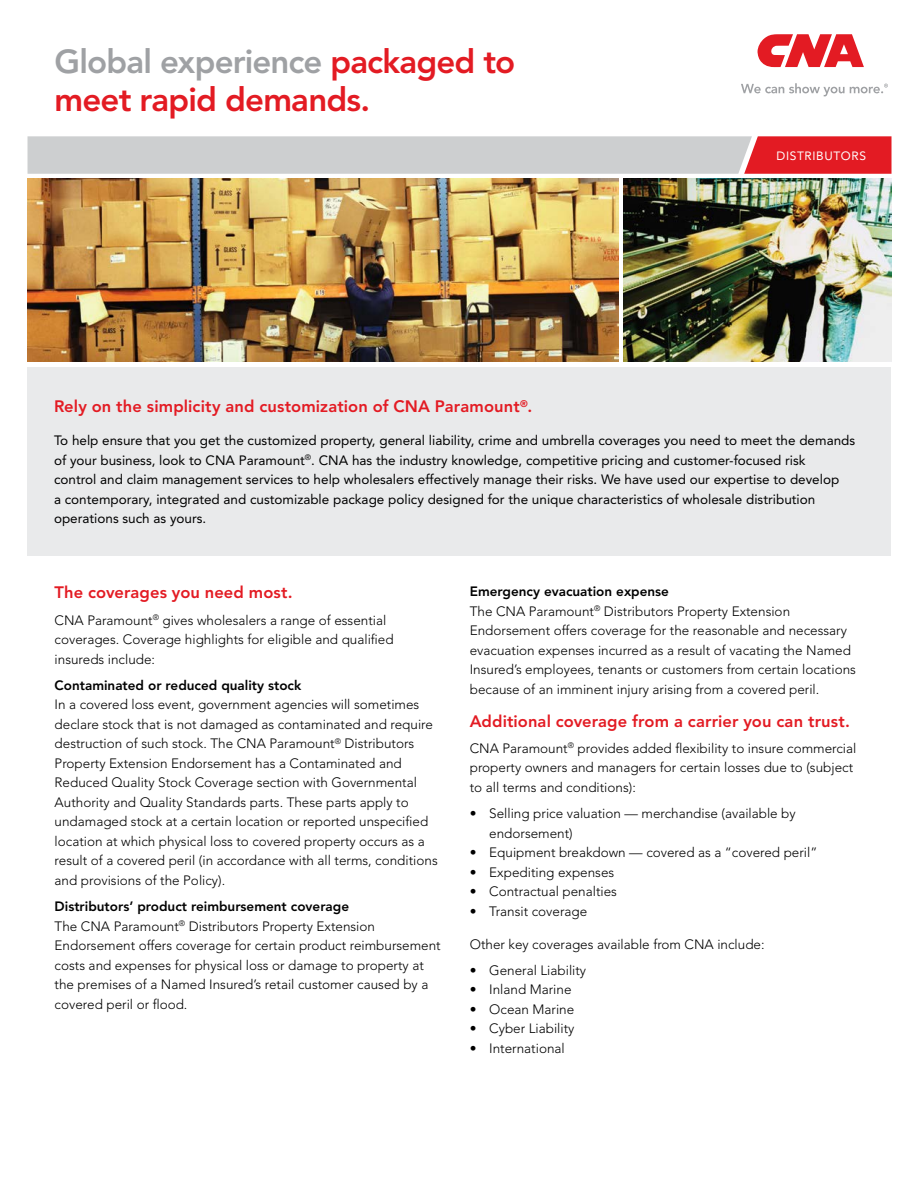
<style>
.page{position:relative;width:918px;height:1188px;background:#fff}
.page>*{position:absolute;margin:0;border:0;box-sizing:border-box;transform-origin:0 0}
.t1{font:800 33px/37.5px "Avenir LT Std";letter-spacing:-.025em;color:#e31b23}
.t2{font:800 16.5px "Avenir LT Std";letter-spacing:.005em;color:#e31b23}
.t3{font:300 13.5px/19.5px "Avenir LT Std";color:#000}
.t4{font:13.5px/19.5px "Avenir LT Std";color:#000}
.t5{font:800 13.5px "Avenir LT Std";color:#000}
.t6{font:12px "Avenir LT Std";letter-spacing:.05em;color:#fff}
.s1{color:#9fa1a4}
.s2{font-weight:800}
</style>
<div class="page">
<div style="left:27px;top:367px;width:864px;height:188px;background:#e9eaeb"></div>
<img style="left:28px;top:178px;width:591px;height:184px">
<img style="left:623px;top:178px;width:269px;height:184px">
<svg style="left:28px;top:136px;width:864px;height:38px;background:#d1b3b5"></svg>
<svg style="left:757px;top:34px;width:107px;height:33px"></svg>
<svg style="left:741px;top:83px;width:147px;height:13px"></svg>
<h1 class="t1" style="left:55px;top:43px;width:462px"><span class="s1">Global experience</span> packaged to meet rapid demands.</h1>
<p class="t6" style="left:777px;top:148px;width:91px">DISTRIBUTORS</p>
<p class="t2" style="left:54px;top:397px;width:480px">Rely on the simplicity and customization of CNA Paramount<sup>®</sup>.</p>
<p class="t4" style="left:54px;top:431px;width:803px">To help ensure that you get the customized property, general liability, crime and umbrella coverages you need to meet the demands of your business, look to CNA Paramount<sup>®</sup>. CNA has the industry knowledge, competitive pricing and customer-focused risk<br>control and claim management services to help wholesalers effectively manage their risks. We have used our expertise to develop<br>a contemporary, integrated and customizable package policy designed for the unique characteristics of wholesale distribution operations such as yours.</p>
<p class="t2" style="left:55px;top:583px;width:240px">The coverages you need most.</p>
<p class="t3" style="left:55px;top:610px;width:341px">CNA Paramount<sup>®</sup> gives wholesalers a range of essential coverages. Coverage highlights for eligible and qualified insureds include:</p>
<p class="t5" style="left:55px;top:677px;width:248px">Contaminated or reduced quality stock</p>
<p class="t3" style="left:55px;top:695px;width:385px">In a covered loss event, government agencies will sometimes declare stock that is not damaged as contaminated and require destruction of such stock. The CNA Paramount<sup>®</sup> Distributors Property Extension Endorsement has a Contaminated and Reduced Quality Stock Coverage section with Governmental Authority and Quality Standards parts. These parts apply to undamaged stock at a certain location or reported unspecified location at which physical loss to covered property occurs as a result of a covered peril (in accordance with all terms, conditions and provisions of the Policy).</p>
<p class="t3" style="left:55px;top:897px;width:388px"><span class="s2">Distributors’ product reimbursement coverage<br></span>The CNA Paramount<sup>®</sup> Distributors Property Extension Endorsement offers coverage for certain product reimbursement costs and expenses for physical loss or damage to property at the premises of a Named Insured’s retail customer caused by a covered peril or flood.</p>
<p class="t3" style="left:470px;top:582px;width:388px"><span class="s2">Emergency evacuation expense<br></span>The CNA Paramount<sup>®</sup> Distributors Property Extension Endorsement offers coverage for the reasonable and necessary evacuation expenses incurred as a result of vacating the Named Insured’s employees, tenants or customers from certain locations because of an imminent injury arising from a covered peril.</p>
<p class="t2" style="left:470px;top:711px;width:382px">Additional coverage from a carrier you can trust.</p>
<p class="t3" style="left:470px;top:739px;width:388px">CNA Paramount<sup>®</sup> provides added flexibility to insure commercial property owners and managers for certain losses due to (subject to all terms and conditions):</p>
<p class="t3" style="left:489px;top:804px;width:308px;text-indent:-19px">• Selling price valuation — merchandise (available by endorsement)</p>
<p class="t3" style="left:470px;top:843px;width:349px">• Equipment breakdown — covered as a “covered peril”</p>
<p class="t3" style="left:470px;top:862px;width:146px">• Expediting expenses</p>
<p class="t3" style="left:470px;top:882px;width:149px">• Contractual penalties</p>
<p class="t3" style="left:470px;top:901px;width:119px">• Transit coverage</p>
<p class="t3" style="left:470px;top:934px;width:296px">Other key coverages available from CNA include:</p>
<p class="t3" style="left:470px;top:961px;width:118px">• General Liability</p>
<p class="t3" style="left:470px;top:980px;width:103px">• Inland Marine</p>
<p class="t3" style="left:470px;top:1000px;width:106px">• Ocean Marine</p>
<p class="t3" style="left:470px;top:1019px;width:106px">• Cyber Liability</p>
<p class="t3" style="left:470px;top:1039px;width:97px">• International</p>
</div>
